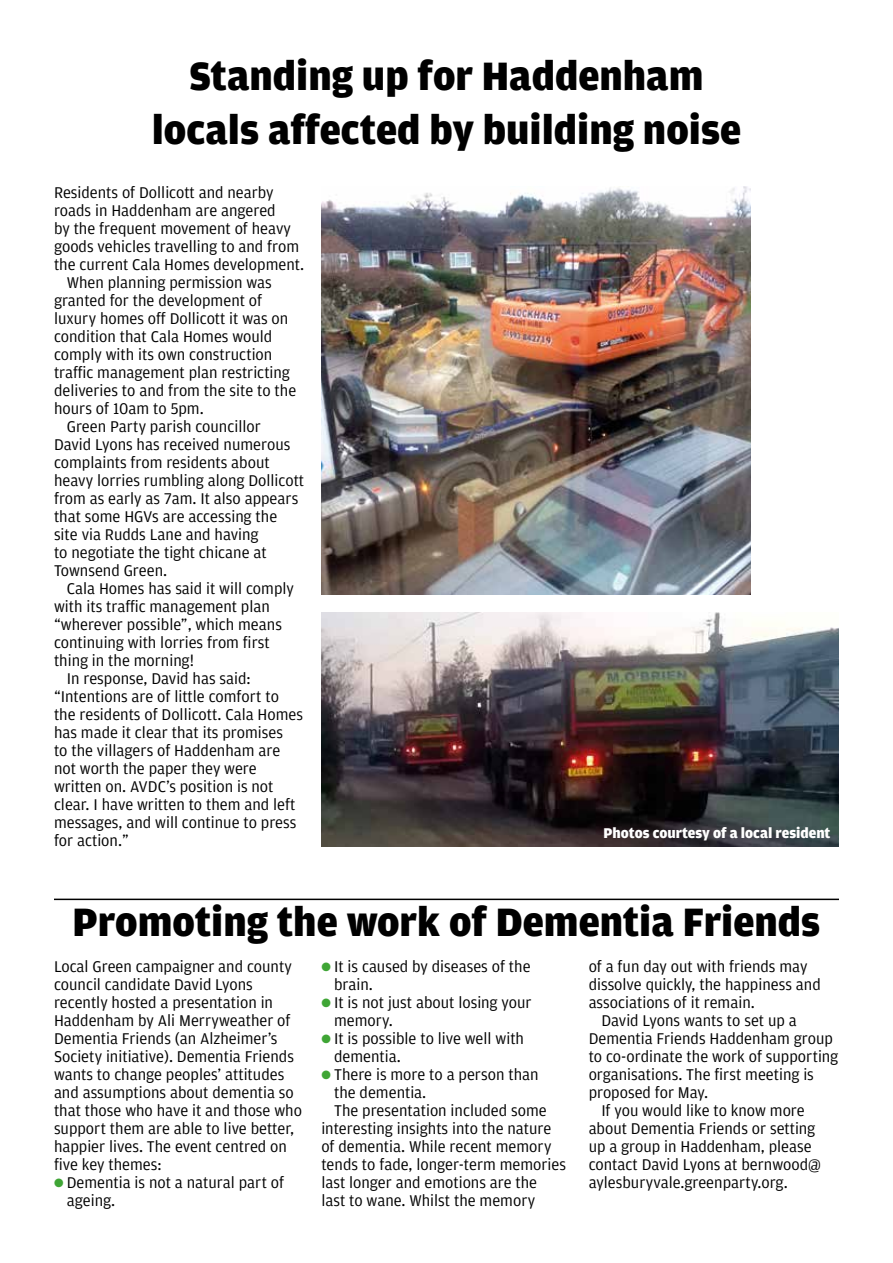
<style>
.page{position:relative;width:893px;height:1263px;background:#fff}
.page>*{position:absolute;margin:0;border:0;box-sizing:border-box;transform-origin:0 0}
.t1{font:900 42px/54px "Amplitude";color:#000;text-align:center}
.t2{font:16.5px/18px "Amplitude";color:#000}
.t3{font:900 15px "Amplitude";color:#fff}
.s1{color:#3fa535}
</style>
<div class="page">
<hr style="left:54px;top:899px;width:785px;height:1px;background:#000">
<img style="left:321px;top:186px;width:430px;height:408px">
<img style="left:321px;top:612px;width:518px;height:234px">
<h1 class="t1" style="left:152px;top:48px;width:591px">Standing up for Haddenham locals affected by building noise</h1>
<p class="t2" style="left:54px;top:183px;width:221px">Residents of Dollicott and nearby</p>
<p class="t2" style="left:54px;top:201px;width:223px">roads in Haddenham are angered</p>
<p class="t2" style="left:54px;top:219px;width:239px">by the frequent movement of heavy</p>
<p class="t2" style="left:54px;top:237px;width:247px">goods vehicles travelling to and from</p>
<p class="t2" style="left:54px;top:255px;width:252px">the current Cala Homes development.</p>
<p class="t2" style="left:67px;top:273px;width:207px">When planning permission was</p>
<p class="t2" style="left:54px;top:291px;width:210px">granted for the development of</p>
<p class="t2" style="left:54px;top:309px;width:236px">luxury homes off Dollicott it was on</p>
<p class="t2" style="left:54px;top:327px;width:220px">condition that Cala Homes would</p>
<p class="t2" style="left:54px;top:345px;width:220px">comply with its own construction</p>
<p class="t2" style="left:54px;top:363px;width:237px">traffic management plan restricting</p>
<p class="t2" style="left:54px;top:381px;width:244px">deliveries to and from the site to the</p>
<p class="t2" style="left:54px;top:399px;width:151px">hours of 10am to 5pm.</p>
<p class="t2" style="left:67px;top:417px;width:196px">Green Party parish councillor</p>
<p class="t2" style="left:54px;top:435px;width:238px">David Lyons has received numerous</p>
<p class="t2" style="left:54px;top:453px;width:217px">complaints from residents about</p>
<p class="t2" style="left:54px;top:471px;width:252px">heavy lorries rumbling along Dollicott</p>
<p class="t2" style="left:54px;top:489px;width:246px">from as early as 7am. It also appears</p>
<p class="t2" style="left:54px;top:507px;width:225px">that some HGVs are accessing the</p>
<p class="t2" style="left:54px;top:525px;width:206px">site via Rudds Lane and having</p>
<p class="t2" style="left:54px;top:543px;width:214px">to negotiate the tight chicane at</p>
<p class="t2" style="left:54px;top:561px;width:115px">Townsend Green.</p>
<p class="t2" style="left:67px;top:579px;width:229px">Cala Homes has said it will comply</p>
<p class="t2" style="left:54px;top:597px;width:217px">with its traffic management plan</p>
<p class="t2" style="left:54px;top:615px;width:229px">“wherever possible”, which means</p>
<p class="t2" style="left:54px;top:633px;width:217px">continuing with lorries from first</p>
<p class="t2" style="left:54px;top:651px;width:142px">thing in the morning!</p>
<p class="t2" style="left:67px;top:669px;width:185px">In response, David has said:</p>
<p class="t2" style="left:54px;top:687px;width:226px">“Intentions are of little comfort to</p>
<p class="t2" style="left:54px;top:705px;width:251px">the residents of Dollicott. Cala Homes</p>
<p class="t2" style="left:54px;top:723px;width:231px">has made it clear that its promises</p>
<p class="t2" style="left:54px;top:741px;width:228px">to the villagers of Haddenham are</p>
<p class="t2" style="left:54px;top:759px;width:204px">not worth the paper they were</p>
<p class="t2" style="left:54px;top:777px;width:221px">written on. AVDC’s position is not</p>
<p class="t2" style="left:54px;top:795px;width:243px">clear. I have written to them and left</p>
<p class="t2" style="left:54px;top:813px;width:244px">messages, and will continue to press</p>
<p class="t2" style="left:54px;top:831px;width:76px">for action.”</p>
<p class="t3" style="left:603px;top:823px;width:228px">Photos courtesy of a local resident</p>
<h1 class="t1" style="left:73px;top:894px;width:749px">Promoting the work of Dementia Friends</h1>
<p class="t2" style="left:54px;top:957px;width:249px">Local Green campaigner and county council candidate David Lyons recently hosted a presentation in Haddenham by Ali Merryweather of Dementia Friends (an Alzheimer’s Society initiative). Dementia Friends wants to change peoples’ attitudes and assumptions about dementia so that those who have it and those who support them are able to live better, happier lives. The event centred on five key themes:</p>
<p class="t2" style="left:67px;top:1173px;width:219px;text-indent:-13px"><span class="s1">●</span> Dementia is not a natural part of ageing.</p>
<p class="t2" style="left:334px;top:957px;width:198px;text-indent:-13px"><span class="s1">●</span> It is caused by diseases of the brain.</p>
<p class="t2" style="left:334px;top:993px;width:199px;text-indent:-13px"><span class="s1">●</span> It is not just about losing your memory.</p>
<p class="t2" style="left:334px;top:1029px;width:191px;text-indent:-13px"><span class="s1">●</span> It is possible to live well with dementia.</p>
<p class="t2" style="left:321px;top:1065px;width:219px"><span class="s1">●</span> There is more to a person than</p>
<p class="t2" style="left:334px;top:1083px;width:94px">the dementia.</p>
<p class="t2" style="left:334px;top:1101px;width:214px">The presentation included some</p>
<p class="t2" style="left:321px;top:1119px;width:232px">interesting insights into the nature</p>
<p class="t2" style="left:321px;top:1137px;width:232px">of dementia. While recent memory</p>
<p class="t2" style="left:321px;top:1155px;width:246px">tends to fade, longer-term memories</p>
<p class="t2" style="left:321px;top:1173px;width:217px">last longer and emotions are the</p>
<p class="t2" style="left:321px;top:1191px;width:215px">last to wane. Whilst the memory</p>
<p class="t2" style="left:589px;top:957px;width:234px">of a fun day out with friends may dissolve quickly, the happiness and associations of it remain.</p>
<p class="t2" style="left:601px;top:1011px;width:197px">David Lyons wants to set up a</p>
<p class="t2" style="left:589px;top:1029px;width:246px">Dementia Friends Haddenham group</p>
<p class="t2" style="left:589px;top:1047px;width:251px">to co-ordinate the work of supporting</p>
<p class="t2" style="left:589px;top:1065px;width:227px">organisations. The first meeting is</p>
<p class="t2" style="left:589px;top:1083px;width:121px">proposed for May.</p>
<p class="t2" style="left:601px;top:1101px;width:205px">If you would like to know more</p>
<p class="t2" style="left:589px;top:1119px;width:228px">about Dementia Friends or setting</p>
<p class="t2" style="left:589px;top:1137px;width:225px">up a group in Haddenham, please</p>
<p class="t2" style="left:589px;top:1155px;width:234px">contact David Lyons at bernwood@</p>
<p class="t2" style="left:589px;top:1173px;width:201px">aylesburyvale.greenparty.org.</p>
</div>
